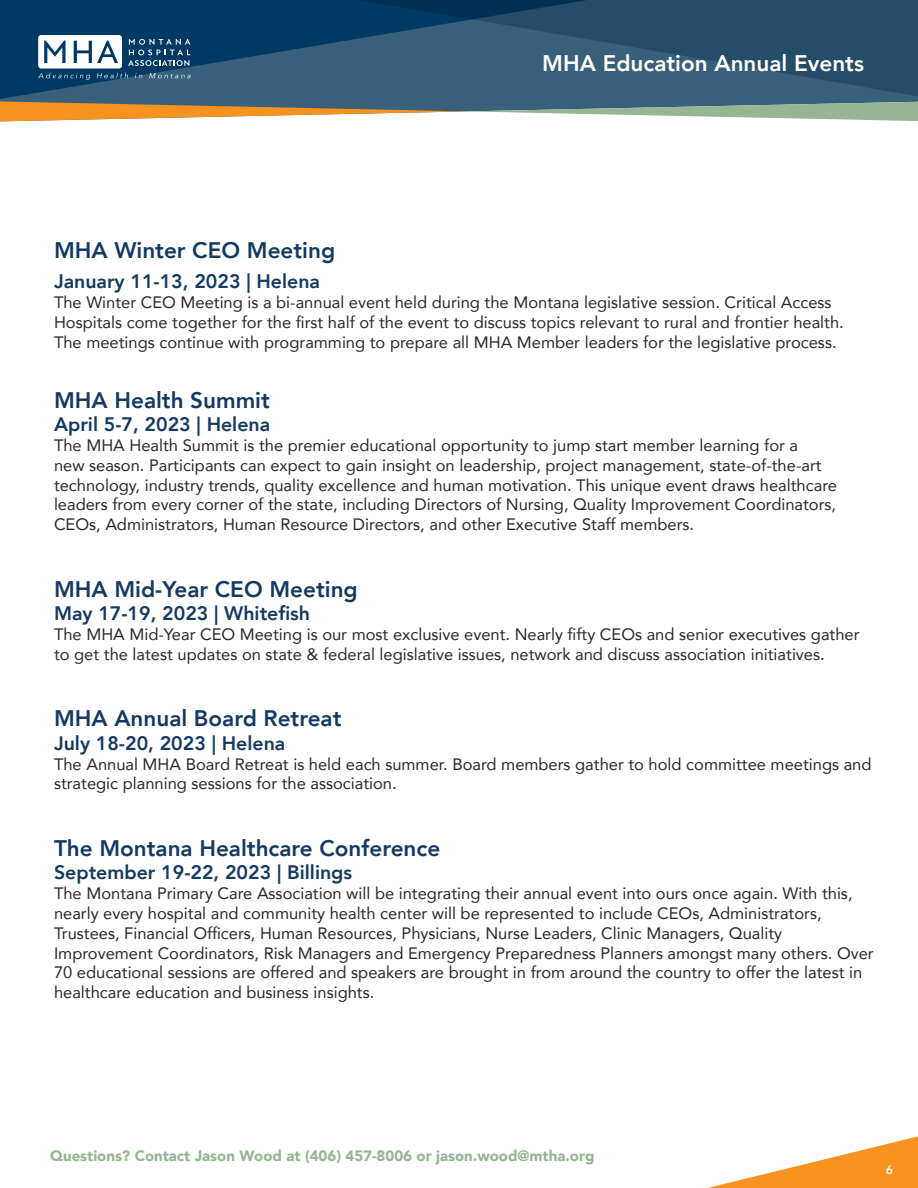
<style>
.page{position:relative;width:918px;height:1188px;background:#fff}
.page>*{position:absolute;margin:0;border:0;box-sizing:border-box;transform-origin:0 0}
.t1{font:800 22.5px "Avenir";color:#153a62}
.t2{font:800 22.5px "Avenir";color:#fff}
.t3{font:800 19.5px "Avenir";color:#153a62}
.t4{font:16.5px/19.8px "Avenir";color:#292829}
.t5{font:900 15px "Avenir";color:#95b593}
.t6{font:800 12px "Avenir";color:#fff}
</style>
<div class="page">
<svg style="left:708px;top:1136px;width:210px;height:52px"></svg>
<svg style="left:0;top:101px;width:918px;height:20px"></svg>
<svg style="left:0;top:0;width:125px;height:99px;background:#083f66"></svg>
<svg style="left:125px;top:0;width:793px;height:101px;background:#27516f"></svg>
<svg style="left:38px;top:35px;width:153px;height:45px"></svg>
<h1 class="t2" style="left:542px;top:42px;width:323px">MHA Education Annual Events</h1>
<h1 class="t1" style="left:54px;top:230px;width:283px">MHA Winter CEO Meeting</h1>
<p class="t3" style="left:54px;top:264px;width:268px">January 11-13, 2023 | Helena</p>
<p class="t4" style="left:54px;top:292px;width:791px">The Winter CEO Meeting is a bi-annual event held during the Montana legislative session. Critical Access<br>Hospitals come together for the first half of the event to discuss topics relevant to rural and frontier health.<br>The meetings continue with programming to prepare all MHA Member leaders for the legislative process.</p>
<h1 class="t1" style="left:54px;top:379px;width:217px">MHA Health Summit</h1>
<p class="t3" style="left:54px;top:407px;width:218px">April 5-7, 2023 | Helena</p>
<p class="t4" style="left:54px;top:435px;width:785px">The MHA Health Summit is the premier educational opportunity to jump start member learning for a<br>new season. Participants can expect to gain insight on leadership, project management, state-of-the-art technology, industry trends, quality excellence and human motivation. This unique event draws healthcare leaders from every corner of the state, including Directors of Nursing, Quality Improvement Coordinators, CEOs, Administrators, Human Resource Directors, and other Executive Staff members.</p>
<h1 class="t1" style="left:54px;top:568px;width:305px">MHA Mid-Year CEO Meeting</h1>
<p class="t3" style="left:54px;top:596px;width:257px">May 17-19, 2023 | Whitefish</p>
<p class="t4" style="left:54px;top:624px;width:807px">The MHA Mid-Year CEO Meeting is our most exclusive event. Nearly fifty CEOs and senior executives gather to get the latest updates on state &amp; federal legislative issues, network and discuss association initiatives.</p>
<h1 class="t1" style="left:54px;top:698px;width:289px">MHA Annual Board Retreat</h1>
<p class="t3" style="left:54px;top:725px;width:233px">July 18-20, 2023 | Helena</p>
<p class="t4" style="left:54px;top:753px;width:819px">The Annual MHA Board Retreat is held each summer. Board members gather to hold committee meetings and strategic planning sessions for the association.</p>
<h1 class="t1" style="left:54px;top:828px;width:388px">The Montana Healthcare Conference</h1>
<p class="t3" style="left:54px;top:855px;width:300px">September 19-22, 2023 | Billings</p>
<p class="t4" style="left:54px;top:883px;width:821px">The Montana Primary Care Association will be integrating their annual event into ours once again. With this, nearly every hospital and community health center will be represented to include CEOs, Administrators, Trustees, Financial Officers, Human Resources, Physicians, Nurse Leaders, Clinic Managers, Quality Improvement Coordinators, Risk Managers and Emergency Preparedness Planners amongst many others. Over 70 educational sessions are offered and speakers are brought in from around the country to offer the latest in healthcare education and business insights.</p>
<p class="t5" style="left:50px;top:1143px;width:546px">Questions? Contact Jason Wood at (406) 457-8006 or jason.wood@mtha.org</p>
<p class="t6" style="left:886px;top:1159px;width:9px">6</p>
</div>
